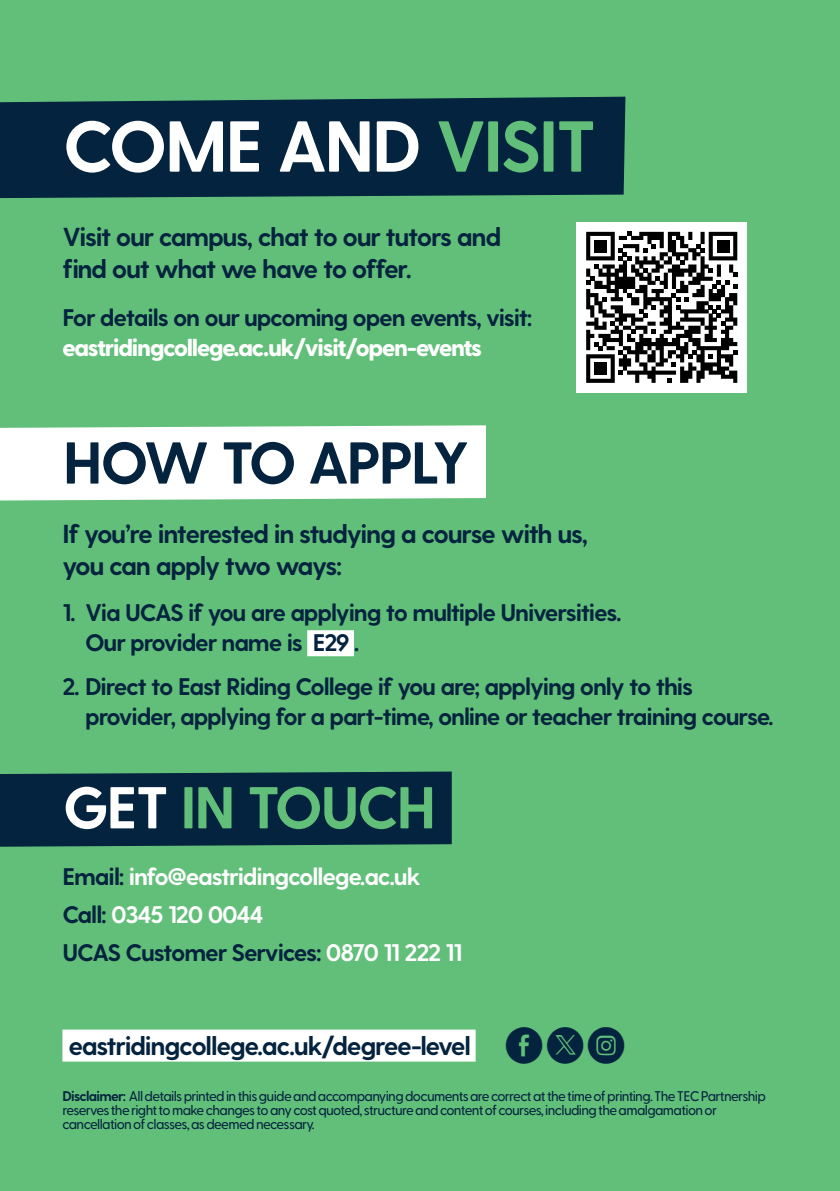
<style>
.page{position:relative;width:840px;height:1191px;background:#fff}
.page>*{position:absolute;margin:0;border:0;box-sizing:border-box;transform-origin:0 0}
.t1{font:700 72px "Greycliff CF";letter-spacing:-.04em;color:#fff}
.t2{font:700 58.8px "Greycliff CF";letter-spacing:-.045em;color:#03233e}
.t3{font:700 58.8px "Greycliff CF";letter-spacing:-.04em;color:#62bf79}
.t4{font:700 26px/32px "Greycliff CF";letter-spacing:-.05em;color:#03233e}
.t5{font:700 24px/30px "Greycliff CF";letter-spacing:-.05em;color:#03233e}
.t6{font:700 24px/38px "Greycliff CF";letter-spacing:-.05em;color:#fff}
.t7{font:800 24px "Greycliff CF";letter-spacing:-.05em;color:#fff}
.t8{font:500 14px/14px "Greycliff CF";letter-spacing:-.05em;color:#03233e}
.s1{color:#62bf79}
.s2{color:#fff}
.s3{color:#03233e}
.s4{font-family:"Social Media Circled";font-weight:400;font-size:36px}
.s5{font-weight:700}
</style>
<div class="page">
<div style="left:0;top:0;width:839px;height:1191px;background:#62bf79"></div>
<div style="left:0;top:97px;width:625px;height:101px;background:#03233e"></div>
<div style="left:62px;top:1029px;width:413px;height:32px;background:#fff"></div>
<div style="left:576px;top:222px;width:170px;height:170px;background:#fff"></div>
<svg style="left:586px;top:232px;width:150px;height:151px"></svg>
<div style="left:307px;top:630px;width:47px;height:26px;background:#fff"></div>
<div style="left:0;top:425px;width:485px;height:75px;background:#fff"></div>
<div style="left:0;top:771px;width:451px;height:75px;background:#03233e"></div>
<h1 class="t1" style="left:63px;top:103px;width:535px">COME AND <span class="s1">VISIT</span></h1>
<h3 class="t4" style="left:62px;top:222px;width:440px">Visit our campus, chat to our tutors and find out what we have to offer.</h3>
<h3 class="t5" style="left:62px;top:303px;width:471px">For details on our upcoming open events, visit:</h3>
<h3 class="t7" style="left:62px;top:329px;width:421px">eastridingcollege.ac.uk/visit/open-events</h3>
<h2 class="t2" style="left:63px;top:428px;width:408px">HOW TO APPLY</h2>
<h3 class="t4" style="left:62px;top:519px;width:527px">If you’re interested in studying a course with us, you can apply two ways:</h3>
<h3 class="t5" style="left:85px;top:599px;width:538px;text-indent:-23px">1. Via UCAS if you are applying to multiple Universities.<br>Our provider name is E29 .</h3>
<h3 class="t5" style="left:85px;top:673px;width:690px;text-indent:-23px">2. Direct to East Riding College if you are; applying only to this provider, applying for a part-time, online or teacher training course.</h3>
<h2 class="t3" style="left:63px;top:772px;width:375px"><span class="s2">GET</span> IN TOUCH</h2>
<h3 class="t6" style="left:62px;top:858px;width:401px"><span class="s3">Email:</span> info@eastridingcollege.ac.uk<br><span class="s3">Call:</span> 0345 120 0044<br><span class="s3">UCAS Customer Services:</span> 0870 11 222 11</h3>
<h3 class="t4" style="left:68px;top:1030px;width:558px">eastridingcollege.ac.uk/degree-level <span class="s4">E D Q</span></h3>
<p class="t8" style="left:62px;top:1087px;width:704px"><span class="s5">Disclaimer:</span> All details printed in this guide and accompanying documents are correct at the time of printing. The TEC Partnership reserves the right to make changes to any cost quoted, structure and content of courses, including the amalgamation or cancellation of classes, as deemed necessary.</p>
</div>
